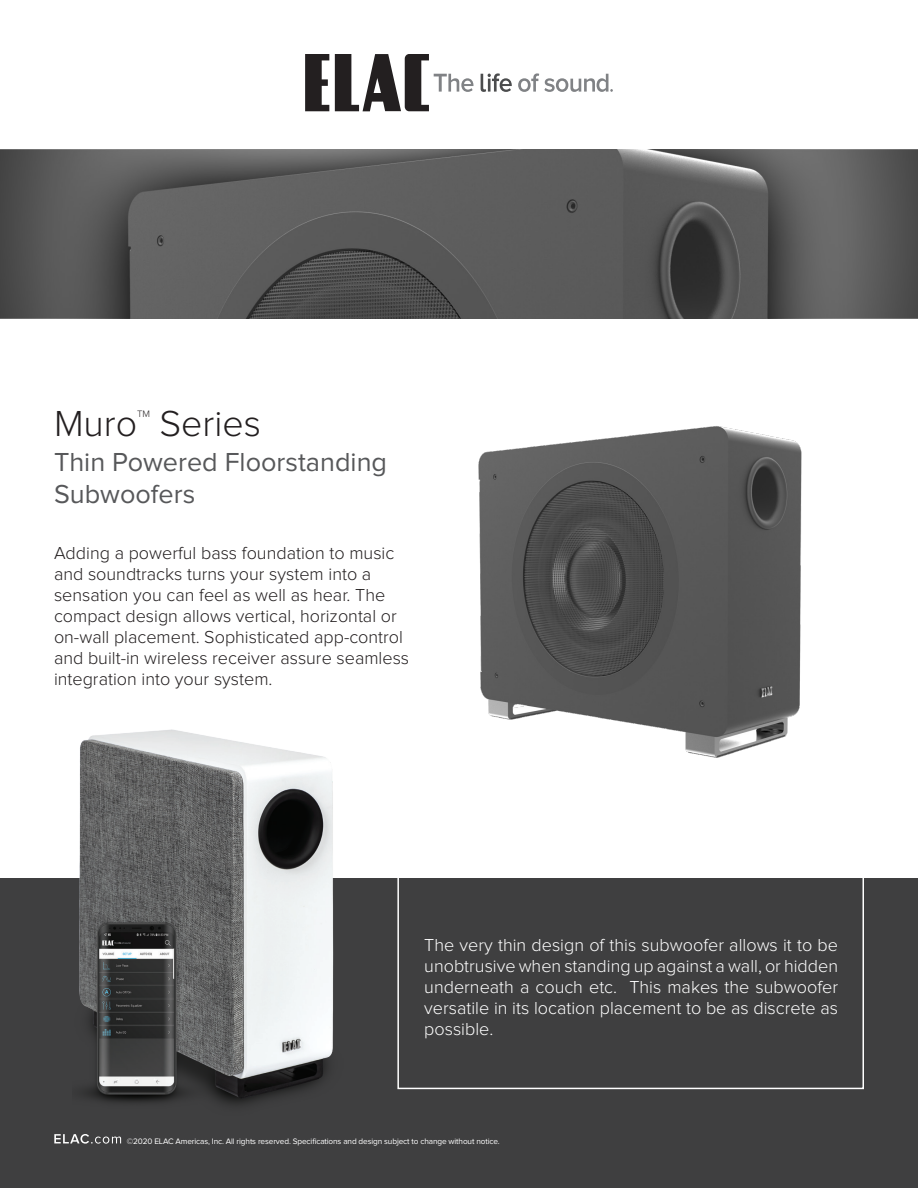
<style>
.page{position:relative;width:918px;height:1188px;background:#fff}
.page>*{position:absolute;margin:0;border:0;box-sizing:border-box;transform-origin:0 0}
.t1{font:300 37.5px "Proxima Nova";color:#231f20}
.t2{font:27px "Proxima Nova";color:#57585a}
.t3{font:300 18px/21px "Proxima Nova";color:#231f20}
.t4{font:300 18px/21px "Proxima Nova";color:#fff;text-align:justify}
.t5{font:300 9.6px "Proxima Nova";color:#231f20}
.t6{font:8.25px "Proxima Nova";letter-spacing:-.015em;color:#fff}
</style>
<div class="page">
<div style="left:0;top:878px;width:918px;height:310px;background:#3f3f40"></div>
<img style="left:0;top:150px;width:918px;height:168px">
<svg style="left:518px;top:73px;width:95px;height:19px"></svg>
<svg style="left:481px;top:73px;width:31px;height:19px"></svg>
<svg style="left:305px;top:54px;width:168px;height:57px"></svg>
<div style="left:397px;top:847px;width:467px;height:242px;border:2px solid #fff"></div>
<svg style="left:54px;top:1134px;width:67px;height:10px"></svg>
<img style="left:478px;top:426px;width:324px;height:332px">
<img style="left:72px;top:729px;width:274px;height:389px">
<p class="t1" style="left:54px;top:406px;width:85px">Muro</p>
<p class="t5" style="left:137px;top:409px;width:15px">TM</p>
<p class="t1" style="left:160px;top:406px;width:103px">Series</p>
<p class="t2" style="left:54px;top:446px;width:335px">Thin Powered Floorstanding</p>
<p class="t2" style="left:54px;top:479px;width:143px">Subwoofers</p>
<p class="t3" style="left:54px;top:544px;width:357px">Adding a powerful bass foundation to music and soundtracks turns your system into a sensation you can feel as well as hear. The compact design allows vertical, horizontal or on-wall placement. Sophisticated app-control and built-in wireless receiver assure seamless integration into your system.</p>
<p class="t4" style="left:424px;top:936px;width:415px">The very thin design of this subwoofer allows it to be unobtrusive when standing up against a wall, or hidden underneath a couch etc. This makes the subwoofer versatile in its location placement to be as discrete as possible.</p>
<p class="t6" style="left:127px;top:1136px;width:374px">©2020 ELAC Americas, Inc. All rights reserved. Specifications and design subject to change without notice.</p>
</div>
